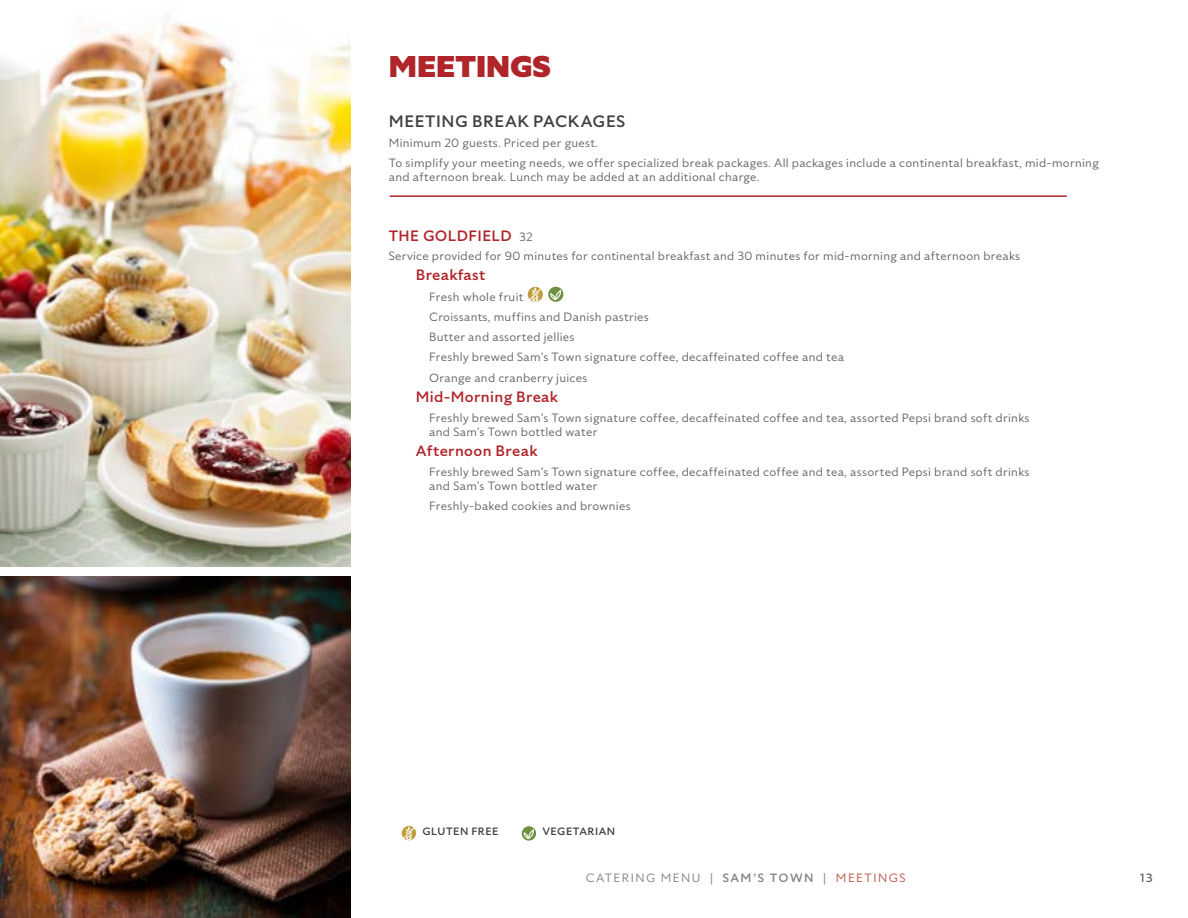
<style>
.page{position:relative;width:1188px;height:918px;background:#fff}
.page>*{position:absolute;margin:0;border:0;box-sizing:border-box;transform-origin:0 0}
.t1{font:900 30px "Specter";color:#af252a}
.t2{font:500 16.5px "Specter";letter-spacing:.04em;color:#414042}
.t3{font:500 15px "Specter";letter-spacing:.025em;color:#af252a}
.t4{font:12px/20.2px "Specter";letter-spacing:.025em;color:#636466}
.t5{font:500 12px "Specter";letter-spacing:.115em;color:#808285}
.t6{font:12px "Specter";letter-spacing:.125em;color:#808285}
.t7{font:500 12px "Specter";color:#636466}
.t8{font:500 10.65px "Specter";letter-spacing:.055em;color:#414042}
.s1{font-weight:400;font-size:12px;color:#636466}
.s2{font-weight:400}
.s3{font-weight:400;color:#bb5244}
</style>
<div class="page">
<svg style="left:528px;top:287px;width:35px;height:15px"></svg>
<hr style="left:390px;top:195px;width:677px;height:2px;background:#af252a">
<img style="left:0;top:21px;width:351px;height:545px">
<img style="left:0;top:576px;width:351px;height:342px">
<svg style="left:522px;top:826px;width:14px;height:15px"></svg>
<svg style="left:402px;top:826px;width:14px;height:14px"></svg>
<h1 class="t1" style="left:389px;top:47px;width:164px">MEETINGS</h1>
<h2 class="t2" style="left:389px;top:110px;width:238px">MEETING BREAK PACKAGES</h2>
<p class="t4" style="left:389px;top:132px;width:712px">Minimum 20 guests. Priced per guest.<br>To simplify your meeting needs, we offer specialized break packages. All packages include a continental breakfast, mid-morning</p>
<p class="t4" style="left:389px;top:166px;width:372px">and afternoon break. Lunch may be added at an additional charge.</p>
<p class="t3" style="left:389px;top:226px;width:145px">THE GOLDFIELD <span class="s1">32</span></p>
<p class="t4" style="left:389px;top:246px;width:633px">Service provided for 90 minutes for continental breakfast and 30 minutes for mid-morning and afternoon breaks</p>
<p class="t3" style="left:416px;top:265px;width:71px">Breakfast</p>
<p class="t4" style="left:429px;top:286px;width:416px">Fresh whole fruit<br>Croissants, muffins and Danish pastries<br>Butter and assorted jellies<br>Freshly brewed Sam’s Town signature coffee, decaffeinated coffee and tea Orange and cranberry juices</p>
<p class="t3" style="left:416px;top:387px;width:144px">Mid-Morning Break</p>
<p class="t4" style="left:429px;top:411px;width:602px;line-height:13.5px">Freshly brewed Sam’s Town signature coffee, decaffeinated coffee and tea, assorted Pepsi brand soft drinks and Sam’s Town bottled water</p>
<p class="t3" style="left:416px;top:441px;width:123px">Afternoon Break</p>
<p class="t4" style="left:429px;top:465px;width:602px;line-height:13.5px">Freshly brewed Sam’s Town signature coffee, decaffeinated coffee and tea, assorted Pepsi brand soft drinks and Sam’s Town bottled water</p>
<p class="t4" style="left:429px;top:495px;width:203px">Freshly-baked cookies and brownies</p>
<p class="t8" style="left:422px;top:825px;width:78px">GLUTEN FREE</p>
<p class="t8" style="left:542px;top:825px;width:74px">VEGETARIAN</p>
<p class="t6" style="left:586px;top:870px;width:129px">CATERING MENU |</p>
<p class="t5" style="left:723px;top:870px;width:184px">SAM’S TOWN <span class="s2">|</span> <span class="s3">MEETINGS</span></p>
<p class="t7" style="left:1140px;top:869px;width:14px">13</p>
</div>
